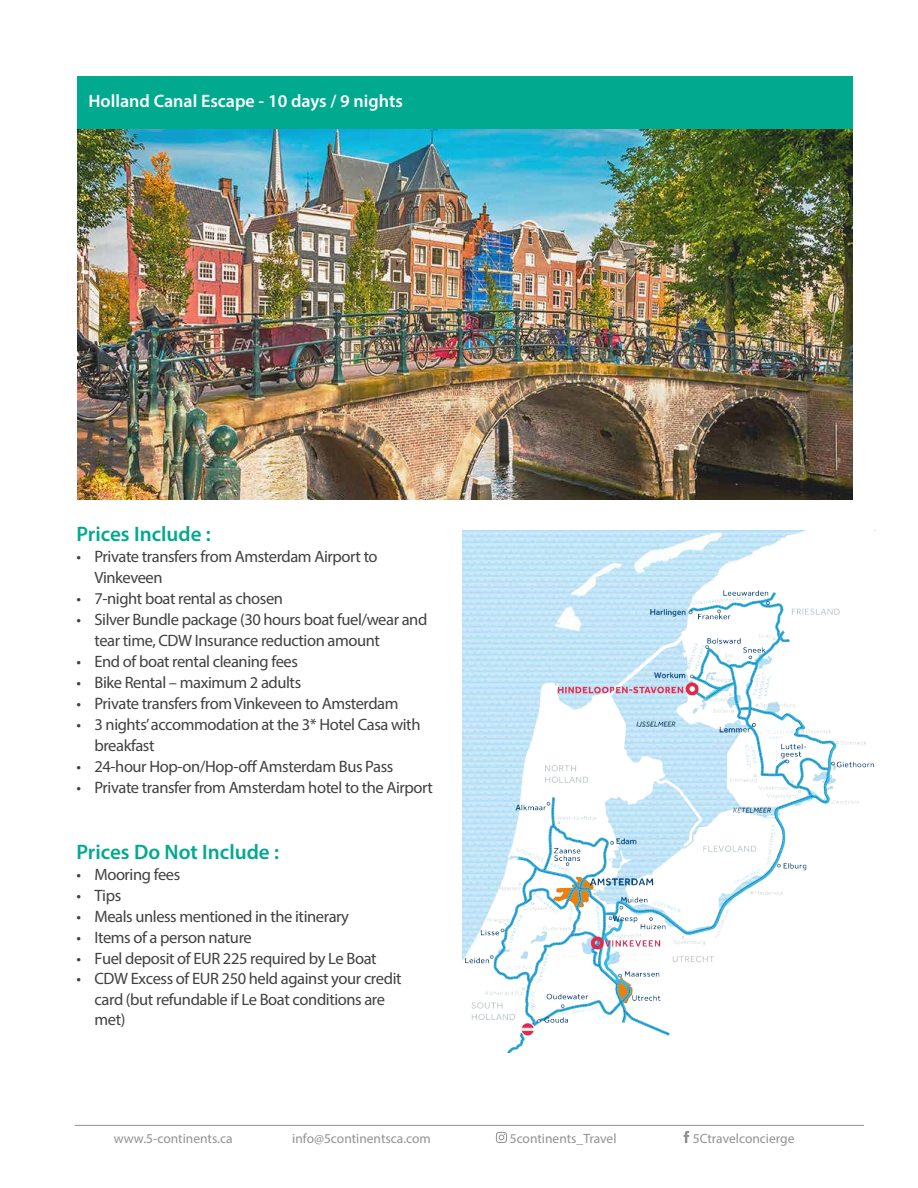
<style>
.page{position:relative;width:918px;height:1188px;background:#fff}
.page>*{position:absolute;margin:0;border:0;box-sizing:border-box;transform-origin:0 0}
.t1{font:600 21px "Myriad Pro";color:#01a98e}
.t2{font:600 18px "Myriad Pro";color:#fff}
.t3{font:16.5px/21px "Myriad Pro";letter-spacing:-.025em;color:#414042}
.t4{font:13.5px "Myriad Pro";color:#929293}
</style>
<div class="page">
<img style="left:77px;top:128px;width:776px;height:372px">
<div style="left:77px;top:76px;width:776px;height:52px;background:#01a98e"></div>
<svg style="left:496px;top:1132px;width:11px;height:11px"></svg>
<svg style="left:684px;top:1131px;width:5px;height:12px"></svg>
<hr style="left:75px;top:1125px;width:789px;height:1px;background:#929293">
<img style="left:463px;top:530px;width:413px;height:522px">
<p class="t2" style="left:89px;top:90px;width:316px">Holland Canal Escape - 10 days / 9 nights</p>
<p class="t1" style="left:76px;top:520px;width:136px">Prices Include :</p>
<p class="t3" style="left:95px;top:545px;width:285px;text-indent:-18px">• Private transfers from Amsterdam Airport to<br>Vinkeveen</p>
<p class="t3" style="left:76px;top:587px;width:208px">• 7-night boat rental as chosen</p>
<p class="t3" style="left:95px;top:608px;width:334px;text-indent:-18px">• Silver Bundle package (30 hours boat fuel/wear and tear time, CDW Insurance reduction amount</p>
<p class="t3" style="left:76px;top:650px;width:223px">• End of boat rental cleaning fees</p>
<p class="t3" style="left:76px;top:671px;width:226px">• Bike Rental – maximum 2 adults</p>
<p class="t3" style="left:76px;top:692px;width:324px">• Private transfers from Vinkeveen to Amsterdam</p>
<p class="t3" style="left:95px;top:713px;width:328px;text-indent:-18px">• 3 nights’ accommodation at the 3* Hotel Casa with breakfast</p>
<p class="t3" style="left:76px;top:755px;width:318px">• 24-hour Hop-on/Hop-off Amsterdam Bus Pass</p>
<p class="t3" style="left:76px;top:776px;width:358px">• Private transfer from Amsterdam hotel to the Airport</p>
<p class="t1" style="left:76px;top:838px;width:204px">Prices Do Not Include :</p>
<p class="t3" style="left:76px;top:863px;width:105px">• Mooring fees</p>
<p class="t3" style="left:76px;top:884px;width:46px">• Tips</p>
<p class="t3" style="left:76px;top:905px;width:274px">• Meals unless mentioned in the itinerary</p>
<p class="t3" style="left:76px;top:926px;width:177px">• Items of a person nature</p>
<p class="t3" style="left:76px;top:947px;width:302px">• Fuel deposit of EUR 225 required by Le Boat</p>
<p class="t3" style="left:95px;top:968px;width:309px;line-height:20.5px;text-indent:-18px">• CDW Excess of EUR 250 held against your credit card (but refundable if Le Boat conditions are met)</p>
<p class="t4" style="left:114px;top:1130px;width:120px">www.5-continents.ca</p>
<p class="t4" style="left:292px;top:1130px;width:140px">info@5continentsca.com</p>
<p class="t4" style="left:510px;top:1130px;width:108px">5continents_Travel</p>
<p class="t4" style="left:693px;top:1130px;width:103px">5Ctravelconcierge</p>
</div>
